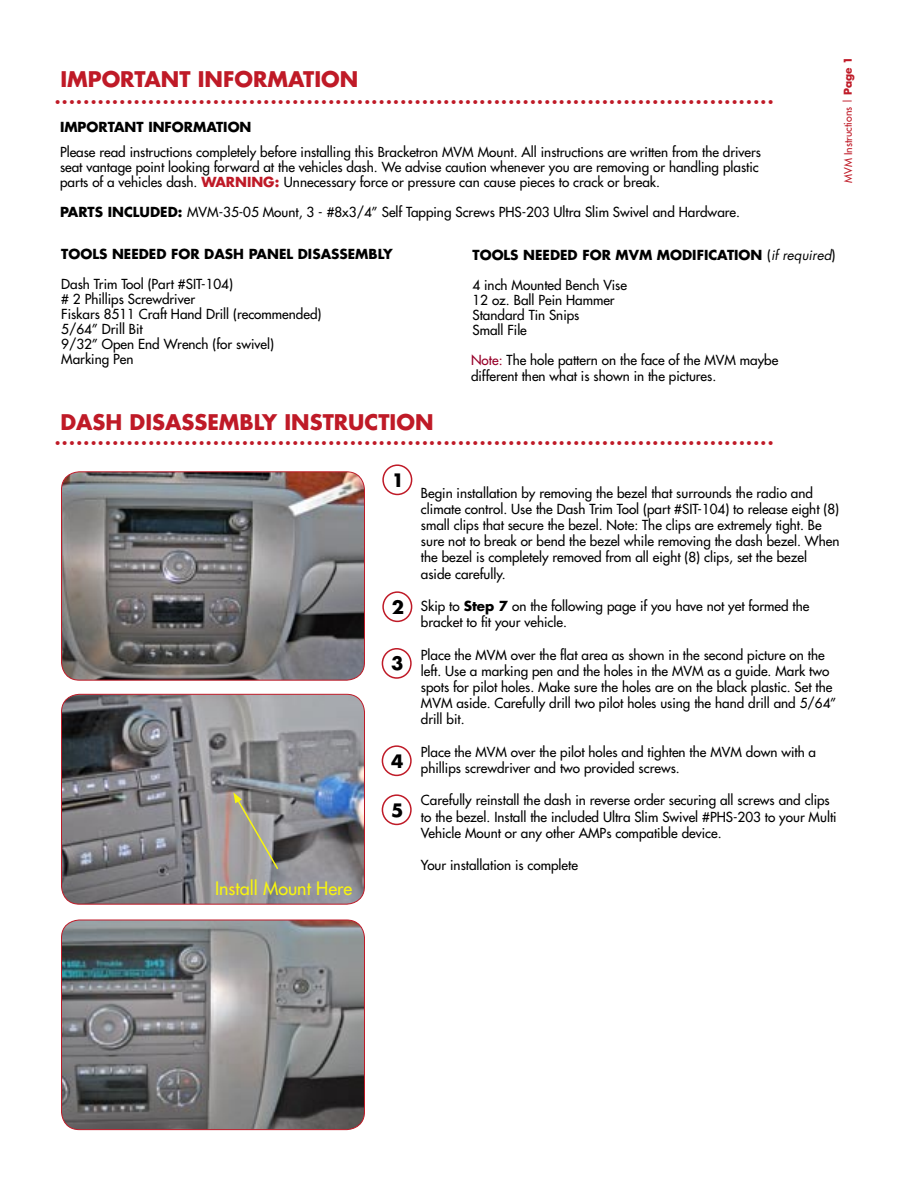
<style>
.page{position:relative;width:918px;height:1188px;background:#fff}
.page>*{position:absolute;margin:0;border:0;box-sizing:border-box;transform-origin:0 0}
.t1{font:700 21px "Futura";color:#bf1a27}
.t2{font:18px "Futura";color:#f7f410}
.t3{font:700 18px "Futura";color:#000}
.t4{font:13.5px/16.2px "Futura";color:#000}
.t5{font:700 13.5px "Futura";color:#000}
.t6{font:700 10.5px "Futura";color:#bf1a27}
.t7{font:10.5px "Futura";color:#bf1a27}
.s1{font-weight:700}
.s2{font-weight:700;color:#bf1a27}
.s3{font-weight:400}
.s4{font-weight:400;font-style:italic}
.s5{color:#970029}
</style>
<div class="page">
<svg style="left:61px;top:471px;width:304px;height:209px;background:#777374"></svg>
<svg style="left:61px;top:694px;width:304px;height:210px;background:#818086"></svg>
<svg style="left:61px;top:919px;width:304px;height:211px;background:#7d7678"></svg>
<svg style="left:233px;top:792px;width:47px;height:79px;background:#96948c"></svg>
<div style="left:382px;top:464px;width:30px;height:31px;border:2px solid #bf1a27;border-radius:50%"></div>
<div style="left:382px;top:591px;width:30px;height:31px;border:2px solid #bf1a27;border-radius:50%"></div>
<div style="left:382px;top:648px;width:30px;height:31px;border:2px solid #bf1a27;border-radius:50%"></div>
<div style="left:382px;top:794px;width:30px;height:31px;border:2px solid #bf1a27;border-radius:50%"></div>
<div style="left:382px;top:745px;width:30px;height:31px;border:2px solid #bf1a27;border-radius:50%"></div>
<p class="t7" style="left:841px;top:183px;width:128px;rotate:-90deg">MVM Instructions | <span class="s1">Page 1</span></p>
<p class="t1" style="left:60px;top:65px;width:299px">IMPORTANT INFORMATION</p>
<p class="t6" style="left:54px;top:95px;width:722px">••••••••••••••••••••••••••••••••••••••••••••••••••••••••••••••••••••••••••••••••••••••••••••••••••••</p>
<p class="t5" style="left:60px;top:117px;width:193px">IMPORTANT INFORMATION</p>
<p class="t4" style="left:60px;top:145px;width:703px;line-height:15px">Please read instructions completely before installing this Bracketron MVM Mount. All instructions are written from the drivers seat vantage point looking forward at the vehicles dash. We advise caution whenever you are removing or handling plastic parts of a vehicles dash. <span class="s2">WARNING:</span> Unnecessary force or pressure can cause pieces to crack or break.</p>
<p class="t4" style="left:60px;top:204px;width:682px"><span class="s1">PARTS INCLUDED:</span> MVM-35-05 Mount, 3 - #8x3/4” Self Tapping Screws PHS-203 Ultra Slim Swivel and Hardware.</p>
<p class="t5" style="left:472px;top:246px;width:364px">TOOLS NEEDED FOR MVM MODIFICATION <span class="s3">(</span><span class="s4">if required</span><span class="s3">)</span></p>
<p class="t4" style="left:472px;top:277px;width:156px">4 inch Mounted Bench Vise</p>
<p class="t4" style="left:472px;top:292px;width:144px">12 oz. Ball Pein Hammer</p>
<p class="t4" style="left:472px;top:307px;width:108px">Standard Tin Snips</p>
<p class="t4" style="left:472px;top:322px;width:56px">Small File</p>
<p class="t5" style="left:61px;top:244px;width:333px">TOOLS NEEDED FOR DASH PANEL DISASSEMBLY</p>
<p class="t4" style="left:61px;top:276px;width:173px">Dash Trim Tool (Part #SIT-104)</p>
<p class="t4" style="left:61px;top:291px;width:135px"># 2 Phillips Screwdriver</p>
<p class="t4" style="left:61px;top:306px;width:262px">Fiskars 8511 Craft Hand Drill (recommended)</p>
<p class="t4" style="left:61px;top:321px;width:83px">5/64” Drill Bit</p>
<p class="t4" style="left:61px;top:336px;width:214px">9/32” Open End Wrench (for swivel)</p>
<p class="t4" style="left:61px;top:351px;width:74px">Marking Pen</p>
<p class="t4" style="left:471px;top:352px;width:309px"><span class="s5">Note:</span> The hole pattern on the face of the MVM maybe different then what is shown in the pictures.</p>
<p class="t1" style="left:60px;top:407px;width:375px">DASH DISASSEMBLY INSTRUCTION</p>
<p class="t6" style="left:54px;top:436px;width:722px">••••••••••••••••••••••••••••••••••••••••••••••••••••••••••••••••••••••••••••••••••••••••••••••••••••</p>
<p class="t2" style="left:215px;top:876px;width:139px">Install Mount Here</p>
<p class="t3" style="left:392px;top:468px;width:14px">1</p>
<p class="t3" style="left:392px;top:595px;width:14px">2</p>
<p class="t3" style="left:391px;top:651px;width:14px">3</p>
<p class="t3" style="left:391px;top:749px;width:14px">4</p>
<p class="t3" style="left:391px;top:798px;width:14px">5</p>
<p class="t4" style="left:421px;top:484px;width:420px">Begin installation by removing the bezel that surrounds the radio and climate control. Use the Dash Trim Tool (part #SIT-104) to release eight (8) small clips that secure the bezel. Note: The clips are extremely tight. Be sure not to break or bend the bezel while removing the dash bezel. When the bezel is completely removed from all eight (8) clips, set the bezel aside carefully.</p>
<p class="t4" style="left:421px;top:598px;width:390px">Skip to <span class="s1">Step 7</span> on the following page if you have not yet formed the bracket to fit your vehicle.</p>
<p class="t4" style="left:421px;top:646px;width:417px">Place the MVM over the flat area as shown in the second picture on the left. Use a marking pen and the holes in the MVM as a guide. Mark two spots for pilot holes. Make sure the holes are on the black plastic. Set the MVM aside. Carefully drill two pilot holes using the hand drill and 5/64” drill bit.</p>
<p class="t4" style="left:421px;top:744px;width:397px">Place the MVM over the pilot holes and tighten the MVM down with a phillips screwdriver and two provided screws.</p>
<p class="t4" style="left:421px;top:792px;width:417px">Carefully reinstall the dash in reverse order securing all screws and clips to the bezel. Install the included Ultra Slim Swivel #PHS-203 to your Multi<br>Vehicle Mount or any other AMPs compatible device.</p>
<p class="t4" style="left:421px;top:857px;width:159px">Your installation is complete</p>
</div>
